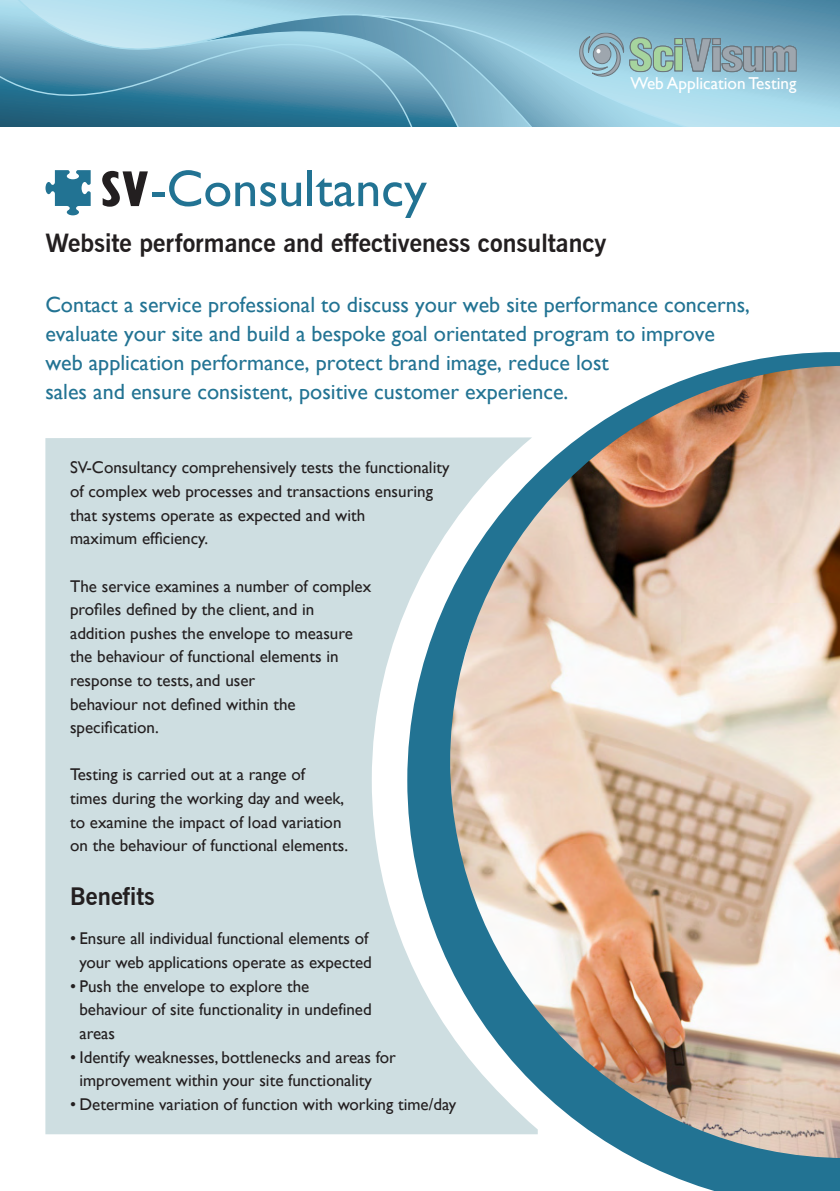
<style>
.page{position:relative;width:840px;height:1191px;background:#fff}
.page>*{position:absolute;margin:0;border:0;box-sizing:border-box;transform-origin:0 0}
.t1{font:52px "Gill Sans";color:#227393}
.t2{font:700 25px "News Gothic";color:#231f20}
.t3{font:700 24px "News Gothic";color:#231f20}
.t4{font:22px/29px "Gill Sans";color:#227393}
.t5{font:17.2px "Gill Sans";color:#fff}
.t6{font:17px/23.6px "Gill Sans";color:#231f20}
.s1{font-family:"Gill Display Compressed Let Plain";color:#231f20}
</style>
<div class="page">
<svg style="left:461px;top:0;width:378px;height:127px;background:#75aac1"></svg>
<svg style="left:4px;top:0;width:457px;height:27px;background:#a3d3e4"></svg>
<svg style="left:0;top:27px;width:361px;height:100px;background:#5e99b2"></svg>
<svg style="left:361px;top:14px;width:435px;height:113px;background:#89b9cc"></svg>
<div style="left:45px;top:437px;width:362px;height:697px;background:#cedee1"></div>
<svg style="left:407px;top:352px;width:432px;height:839px"></svg>
<svg style="left:45px;top:170px;width:46px;height:45px"></svg>
<p class="t5" style="left:630px;top:73px;width:167px">Web Application Testing</p>
<p class="t1" style="left:101px;top:158px;width:327px"><span class="s1">SV</span>-Consultancy</p>
<p class="t2" style="left:45px;top:227px;width:562px">Website performance and effectiveness consultancy</p>
<p class="t4" style="left:45px;top:291px;width:705px">Contact a service professional to discuss your web site performance concerns, evaluate your site and build a bespoke goal orientated program to improve web application performance, protect brand image, reduce lost<br>sales and ensure consistent, positive customer experience.</p>
<p class="t6" style="left:70px;top:456px;width:380px">SV-Consultancy comprehensively tests the functionality of complex web processes and transactions ensuring that systems operate as expected and with<br>maximum efficiency.</p>
<p class="t6" style="left:70px;top:574px;width:302px">The service examines a number of complex profiles defined by the client, and in addition pushes the envelope to measure the behaviour of functional elements in response to tests, and user</p>
<p class="t6" style="left:70px;top:692px;width:227px">behaviour not defined within the specification.</p>
<p class="t6" style="left:70px;top:763px;width:279px">Testing is carried out at a range of<br>times during the working day and week, to examine the impact of load variation on the behaviour of functional elements.</p>
<p class="t3" style="left:70px;top:881px;width:86px">Benefits</p>
<p class="t6" style="left:70px;top:927px;width:303px;text-align:center">• Ensure all individual functional elements of your web applications operate as expected</p>
<p class="t6" style="left:79px;top:974px;width:294px;text-indent:-9px">• Push the envelope to explore the behaviour of site functionality in undefined areas</p>
<p class="t6" style="left:79px;top:1045px;width:318px;text-indent:-9px">• Identify weaknesses, bottlenecks and areas for improvement within your site functionality</p>
<p class="t6" style="left:70px;top:1092px;width:387px">• Determine variation of function with working time/day</p>
</div>
